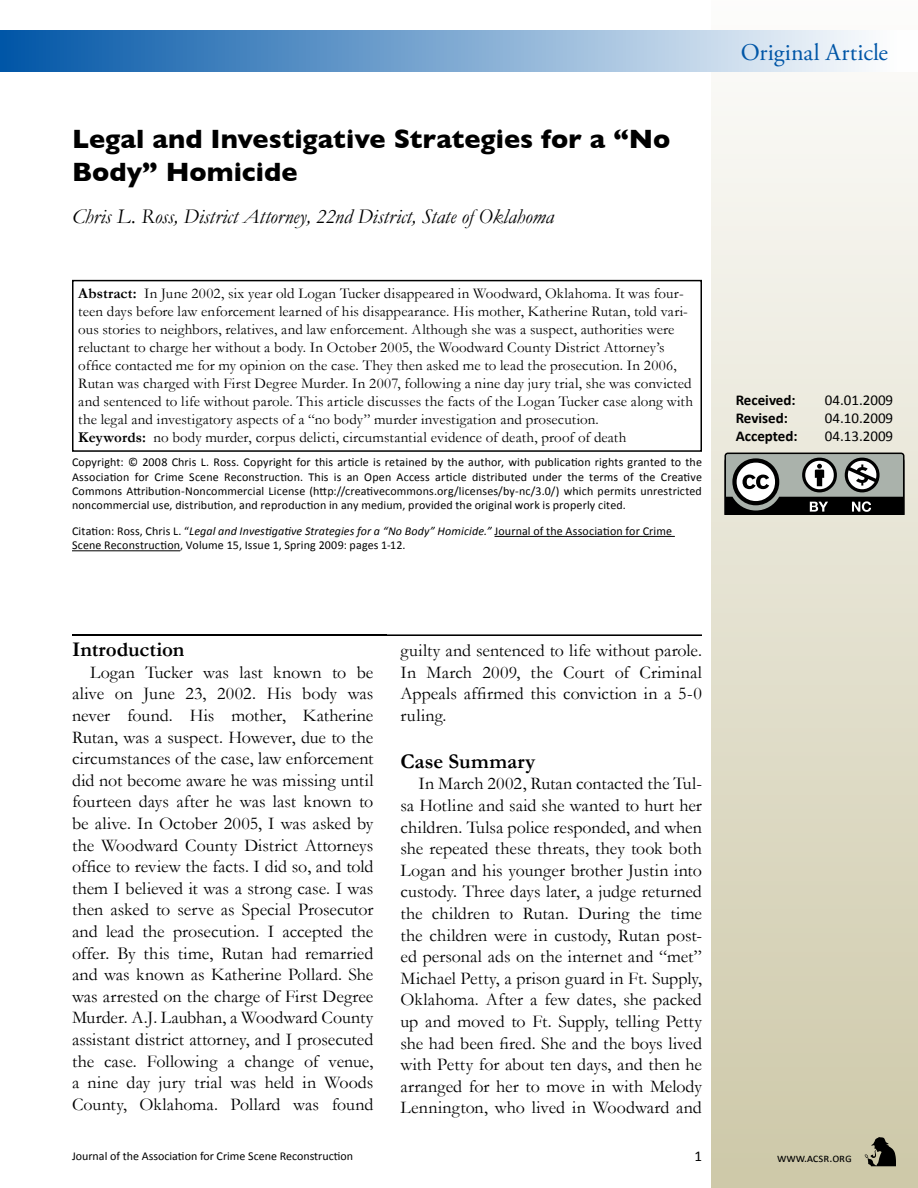
<style>
.page{position:relative;width:918px;height:1188px;background:#fff}
.page>*{position:absolute;margin:0;border:0;box-sizing:border-box;transform-origin:0 0}
.Article_Title{font:700 27px/32.4px "Gill Sans";color:#000}
.Article_Type_Tag{font:24px "Adobe Garamond Pro";letter-spacing:.005em;color:#0056a7}
.Author{font:italic 21px "Garamond";letter-spacing:-.005em;color:#000}
.Body_Section_Header{font:700 21px "Garamond";color:#000}
.Body{font:18px/21.6px "Garamond";color:#000;text-align:justify}
.t1{font:15px/18px "Garamond";letter-spacing:.005em;color:#000}
.t2{font:15px "Calibri";color:#000}
.t3{font:700 15px "Calibri";color:#000}
.Citation{font:12px/14.4px "Calibri";letter-spacing:.01em;color:#000;text-align:justify}
.Footer_acsr{font:12px "Calibri";color:#000}
.s1{font-weight:700}
.s2{font-style:italic}
</style>
<div class="page">
<div style="left:711px;top:0;width:207px;height:1188px;background:linear-gradient(to bottom,#fcfcfb,#cdc8a8)"></div>
<svg style="left:865px;top:1137px;width:31px;height:29px"></svg>
<div style="left:0;top:31px;width:918px;height:41px;background:linear-gradient(to right,#0055a6,#fff)"></div>
<svg style="left:724px;top:453px;width:180px;height:62px"></svg>
<hr style="left:495px;top:536px;width:180px;height:1px;background:#000">
<hr style="left:72px;top:550px;width:108px;height:1px;background:#000">
<div style="left:72px;top:280px;width:630px;height:172px;border:2px solid #000"></div>
<hr style="left:72px;top:634px;width:630px;height:2px;background:#000">
<p class="Article_Title" style="left:72px;top:123px;width:600px">Legal and Investigative Strategies for a “No<br>Body” Homicide</p>
<p class="Author" style="left:72px;top:204px;width:483px">Chris L. Ross, District Attorney, 22nd District, State of Oklahoma</p>
<p class="t1" style="left:78px;top:284px;width:616px"><span class="s1">Abstract:</span> In June 2002, six year old Logan Tucker disappeared in Woodward, Oklahoma. It was four&shy;teen days before law enforcement learned of his disappearance. His mother, Katherine Rutan, told vari&shy;ous stories to neighbors, relatives, and law enforcement. Although she was a suspect, authorities were reluctant to charge her without a body. In October 2005, the Woodward County District Attorney’s office contacted me for my opinion on the case. They then asked me to lead the prosecution. In 2006, Rutan was charged with First Degree Murder. In 2007, following a nine day jury trial, she was convicted and sentenced to life without parole. This article discusses the facts of the Logan Tucker case along with the legal and investigatory aspects of a “no body” murder investigation and prosecution.</p>
<p class="t1" style="left:78px;top:428px;width:550px"><span class="s1">Keywords:</span> no body murder, corpus delicti, circumstantial evidence of death, proof of death</p>
<p class="Citation" style="left:72px;top:454px;width:631px">Copyright: © 2008 Chris L. Ross. Copyright for this article is retained by the author, with publication rights granted to the Association for Crime Scene Reconstruction. This is an Open Access article distributed under the terms of the Creative Commons Attribution-Noncommercial License (http://creativecommons.org/licenses/by-nc/3.0/) which permits unrestricted noncommercial use, distribution, and reproduction in any medium, provided the original work is properly cited.</p>
<p class="Citation" style="left:72px;top:523px;width:602px">Citation: Ross, Chris L. “<span class="s2">Legal and Investigative Strategies for a “No Body” Homicide.”</span> Journal of the Association for Crime<br>Scene Reconstruction, Volume 15, Issue 1, Spring 2009: pages 1-12.</p>
<p class="Article_Type_Tag" style="left:741px;top:38px;width:149px">Original Article</p>
<p class="t3" style="left:736px;top:391px;width:61px">Received:</p>
<p class="t2" style="left:825px;top:391px;width:70px">04.01.2009</p>
<p class="t3" style="left:736px;top:409px;width:54px">Revised:</p>
<p class="t2" style="left:825px;top:409px;width:70px">04.10.2009</p>
<p class="t3" style="left:736px;top:427px;width:63px">Accepted:</p>
<p class="t2" style="left:825px;top:427px;width:70px">04.13.2009</p>
<p class="Body_Section_Header" style="left:72px;top:637px;width:114px">Introduction</p>
<p class="Body" style="left:72px;top:661px;width:303px;text-indent:18px">Logan Tucker was last known to be alive on June 23, 2002. His body was never found. His mother, Katherine Rutan, was a suspect. However, due to the circumstances of the case, law enforcement did not become aware he was missing until fourteen days after he was last known to be alive. In October 2005, I was asked by the Woodward County District Attorneys office to review the facts. I did so, and told them I believed it was a strong case. I was then asked to serve as Special Prosecutor and lead the prosecution. I accepted the offer. By this time, Rutan had remarried and was known as Katherine Pollard. She was arrested on the charge of First Degree Murder. A.J. Laubhan, a Woodward County assistant district attorney, and I prosecuted the case. Following a change of venue, a nine day jury trial was held in Woods County, Oklahoma. Pollard was found</p>
<p class="Body" style="left:401px;top:639px;width:303px">guilty and sentenced to life without parole.<br>In March 2009, the Court of Criminal Appeals affirmed this conviction in a 5-0 ruling.</p>
<p class="Body_Section_Header" style="left:401px;top:749px;width:136px">Case Summary</p>
<p class="Body" style="left:401px;top:773px;width:303px;text-indent:18px">In March 2002, Rutan contacted the Tul&shy;sa Hotline and said she wanted to hurt her children. Tulsa police responded, and when she repeated these threats, they took both Logan and his younger brother Justin into custody. Three days later, a judge returned the children to Rutan. During the time the children were in custody, Rutan post&shy;ed personal ads on the internet and “met” Michael Petty, a prison guard in Ft. Supply, Oklahoma. After a few dates, she packed up and moved to Ft. Supply, telling Petty she had been fired. She and the boys lived with Petty for about ten days, and then he arranged for her to move in with Melody Lennington, who lived in Woodward and</p>
<p class="Citation" style="left:72px;top:1148px;width:283px">Journal of the Association for Crime Scene Reconstruction</p>
<p class="t2" style="left:694px;top:1147px;width:9px">1</p>
<p class="Footer_acsr" style="left:777px;top:1150px;width:76px">www.acsr.org</p>
</div>
